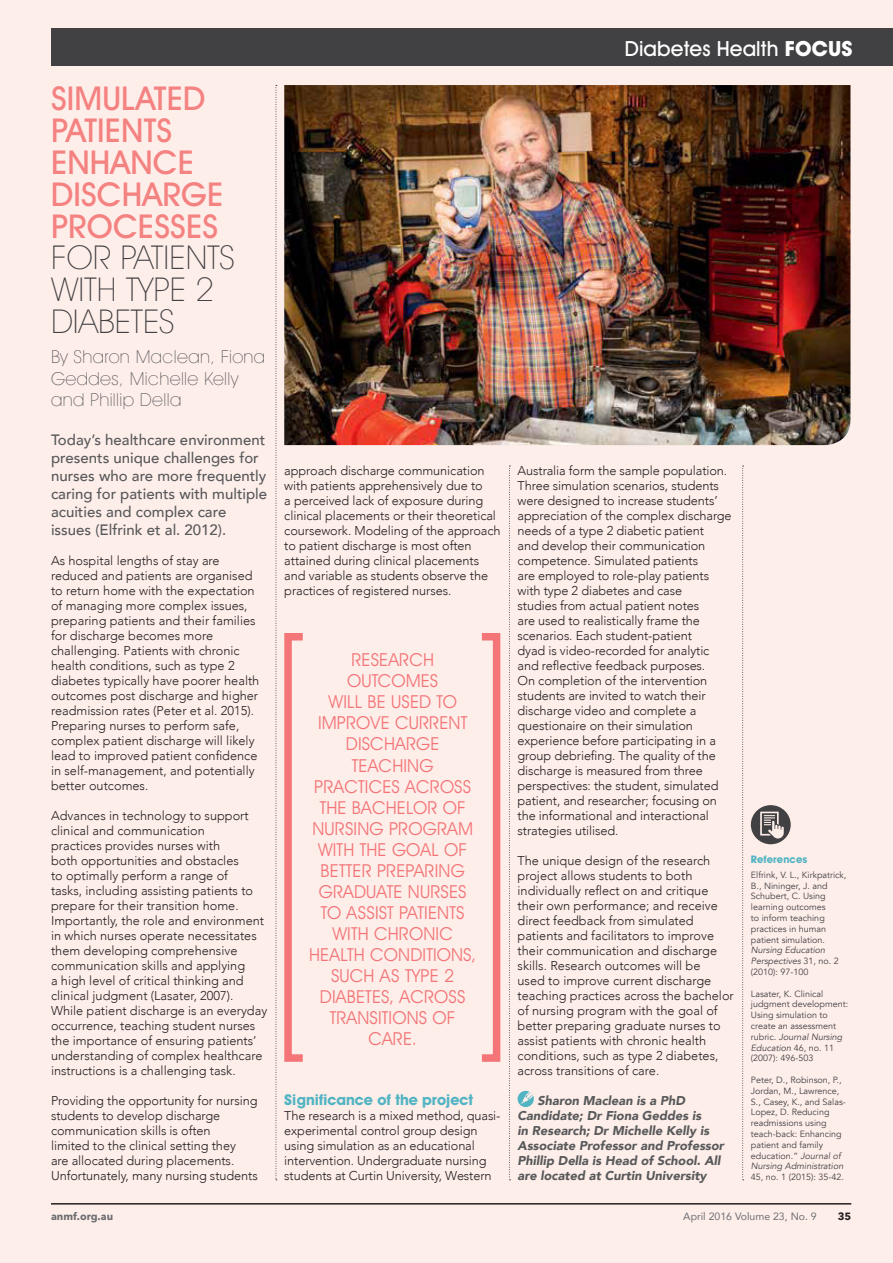
<style>
.page{position:relative;width:893px;height:1263px;background:#feeeea}
.page>*{position:absolute;margin:0;border:0;box-sizing:border-box;transform-origin:0 0}
.t1{font:500 33px/31.8px "Avant Garde IT Cby BT";letter-spacing:.005em;color:#f48281}
.t2{font:200 33px/31.8px "Avant Garde IT Cby BT";letter-spacing:.005em;color:#414042}
.t3{font:500 21px "Avant Garde IT Cby BT";letter-spacing:.005em;color:#fff}
.t4{font:18px/21px "Avant Garde IT Cby BT";letter-spacing:.01em;color:#f37577;text-align:center}
.t5{font:200 18px/21.6px "Avant Garde IT Cby BT";letter-spacing:.02em;color:#58595b}
.t6{font:500 15px/18px "Avenir";color:#58595b}
.t7{font:700 15px "Avant Garde IT Cby BT";letter-spacing:-.005em;color:#52b4c3}
.t8{font:300 12.75px/15px "Avenir";letter-spacing:-.005em;color:#231f20}
.t9{font:italic 900 12.75px/15px "Avenir";color:#58595b}
.t10{font:10.5px "Avenir";color:#6d6e71}
.t11{font:700 10.5px "Avenir Next";color:#6d6e71}
.t12{font:700 10.5px "Avant Garde IT Cby BT";letter-spacing:.005em;color:#52b4c3}
.t13{font:700 10.5px "Avenir Next";color:#231f20}
.t14{font:9px/10.8px "Avenir";color:#414042}
.t15{font:italic 9px/10.8px "Avenir";color:#414042}
.s1{font-weight:700}
.s2{font-style:normal}
.s3{font-style:italic}
</style>
<div class="page">
<div style="left:51px;top:28px;width:842px;height:38px;background:#414042"></div>
<hr style="left:51px;top:1203px;width:800px;height:1px;background:#231f20">
<svg style="left:742px;top:466px;width:2px;height:714px"></svg>
<img style="left:284px;top:85px;width:566px;height:360px">
<svg style="left:518px;top:1091px;width:16px;height:16px"></svg>
<div style="left:478px;top:633px;width:22px;height:429px;border:8px solid #f37577"></div>
<div style="left:284px;top:633px;width:22px;height:429px;border:8px solid #f37577"></div>
<div style="left:751px;top:805px;width:40px;height:39px;background:#414042;border-radius:50%"></div>
<svg style="left:760px;top:812px;width:24px;height:26px"></svg>
<svg style="left:509px;top:466px;width:1px;height:714px"></svg>
<svg style="left:276px;top:85px;width:1px;height:1095px"></svg>
<h1 class="t1" style="left:51px;top:82px;width:174px">SIMULATED<br>PATIENTS<br>ENHANCE<br>DISCHARGE<br>PROCESSES</h1>
<h1 class="t2" style="left:51px;top:241px;width:185px">FOR PATIENTS<br>WITH TYPE 2<br>DIABETES</h1>
<h3 class="t5" style="left:51px;top:346px;width:216px">By Sharon Maclean, Fiona<br>Geddes, Michelle Kelly and Phillip Della</h3>
<p class="t6" style="left:51px;top:430px;width:218px">Today’s healthcare environment presents unique challenges for nurses who are more frequently caring for patients with multiple acuities and complex care issues (Elfrink et al. 2012).</p>
<p class="t8" style="left:51px;top:553px;width:210px">As hospital lengths of stay are reduced and patients are organised to return home with the expectation of managing more complex issues, preparing patients and their families for discharge becomes more challenging. Patients with chronic health conditions, such as type 2 diabetes typically have poorer health outcomes post discharge and higher readmission rates (Peter et al. 2015).<br>Preparing nurses to perform safe, complex patient discharge will likely lead to improved patient confidence in self-management, and potentially better outcomes.</p>
<p class="t8" style="left:51px;top:808px;width:218px">Advances in technology to support clinical and communication<br>practices provides nurses with<br>both opportunities and obstacles<br>to optimally perform a range of<br>tasks, including assisting patients to prepare for their transition home.<br>Importantly, the role and environment in which nurses operate necessitates them developing comprehensive communication skills and applying<br>a high level of critical thinking and clinical judgment (Lasater, 2007).<br>While patient discharge is an everyday occurrence, teaching student nurses the importance of ensuring patients’ understanding of complex healthcare instructions is a challenging task.</p>
<p class="t8" style="left:51px;top:1093px;width:208px">Providing the opportunity for nursing students to develop discharge communication skills is often<br>limited to the clinical setting they<br>are allocated during placements.<br>Unfortunately, many nursing students</p>
<p class="t8" style="left:284px;top:463px;width:218px">approach discharge communication with patients apprehensively due to<br>a perceived lack of exposure during clinical placements or their theoretical coursework. Modeling of the approach to patient discharge is most often attained during clinical placements and variable as students observe the practices of registered nurses.</p>
<p class="t4" style="left:309px;top:649px;width:169px">RESEARCH<br>OUTCOMES<br>WILL BE USED TO<br>IMPROVE CURRENT<br>DISCHARGE<br>TEACHING<br>PRACTICES ACROSS<br>THE BACHELOR OF<br>NURSING PROGRAM<br>WITH THE GOAL OF<br>BETTER PREPARING<br>GRADUATE NURSES<br>TO ASSIST PATIENTS<br>WITH CHRONIC<br>HEALTH CONDITIONS,<br>SUCH AS TYPE 2<br>DIABETES, ACROSS<br>TRANSITIONS OF<br>CARE.</p>
<p class="t7" style="left:284px;top:1091px;width:190px">Significance of the project</p>
<p class="t8" style="left:284px;top:1108px;width:218px">The research is a mixed method, quasi&shy;experimental control group design using simulation as an educational intervention. Undergraduate nursing students at Curtin University, Western</p>
<h2 class="t3" style="left:625px;top:36px;width:229px">Diabetes Health <span class="s1">FOCUS</span></h2>
<p class="t8" style="left:518px;top:463px;width:216px">Australia form the sample population.<br>Three simulation scenarios, students were designed to increase students’ appreciation of the complex discharge needs of a type 2 diabetic patient<br>and develop their communication competence. Simulated patients<br>are employed to role-play patients with type 2 diabetes and case<br>studies from actual patient notes<br>are used to realistically frame the scenarios. Each student-patient<br>dyad is video-recorded for analytic and reflective feedback purposes.<br>On completion of the intervention students are invited to watch their discharge video and complete a questionaire on their simulation experience before participating in a group debriefing. The quality of the discharge is measured from three perspectives: the student, simulated patient, and researcher; focusing on the informational and interactional strategies utilised.</p>
<p class="t8" style="left:518px;top:853px;width:218px">The unique design of the research project allows students to both individually reflect on and critique their own performance; and receive direct feedback from simulated patients and facilitators to improve their communication and discharge skills. Research outcomes will be<br>used to improve current discharge teaching practices across the bachelor of nursing program with the goal of better preparing graduate nurses to assist patients with chronic health conditions, such as type 2 diabetes, across transitions of care.</p>
<p class="t9" style="left:518px;top:1093px;width:208px;text-indent:20px">Sharon Maclean is a PhD<br>Candidate; Dr Fiona Geddes is<br>in Research; Dr Michelle Kelly is<br>Associate Professor and Professor<br>Phillip Della is Head of School. All are located at Curtin University</p>
<p class="t12" style="left:751px;top:852px;width:58px">References</p>
<p class="t14" style="left:751px;top:869px;width:97px">Elfrink, V. L., Kirkpatrick,<br>B., Nininger, J. and<br>Schubert, C. Using learning outcomes<br>to inform teaching practices in human patient simulation.</p>
<p class="t15" style="left:751px;top:945px;width:90px">Nursing Education<br>Perspectives <span class="s2">31, no. 2 (2010): 97-100</span></p>
<p class="t14" style="left:751px;top:988px;width:99px">Lasater, K. Clinical judgment development:<br>Using simulation to create an assessment rubric. <span class="s3">Journal Nursing<br>Education</span> 46, no. 11 (2007): 496-503</p>
<p class="t14" style="left:751px;top:1075px;width:97px">Peter, D., Robinson, P.,<br>Jordan, M., Lawrence,<br>S., Casey, K., and Salas-<br>Lopez, D. Reducing readmissions using teach-back: Enhancing patient and family education.” <span class="s3">Journal of<br>Nursing Administration</span></p>
<p class="t14" style="left:751px;top:1172px;width:95px">45, no. 1 (2015): 35-42.</p>
<p class="t11" style="left:51px;top:1207px;width:64px">anmf.org.au</p>
<p class="t10" style="left:683px;top:1207px;width:135px">April 2016 Volume 23, No. 9</p>
<p class="t13" style="left:838px;top:1207px;width:15px">35</p>
</div>
